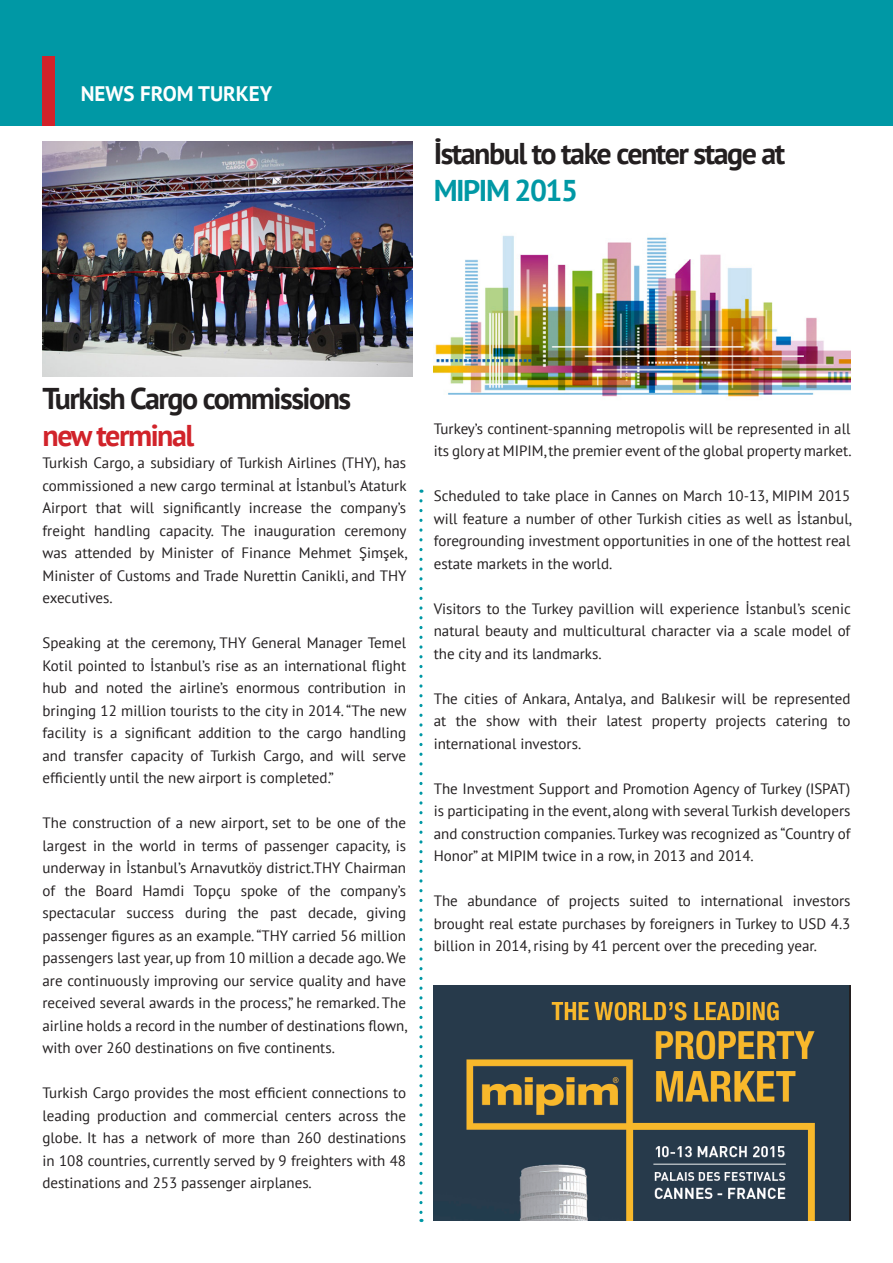
<style>
.page{position:relative;width:893px;height:1263px;background:#fff}
.page>*{position:absolute;margin:0;border:0;box-sizing:border-box;transform-origin:0 0}
.titles{font:700 30px/37.5px "PT Sans";letter-spacing:-.05em;color:#231f20}
.titles-2{font:700 30px "PT Sans";letter-spacing:-.05em;color:#0098a5}
.up_note_left{font:700 21px "PT Sans";color:#fff}
.t1{font:15px/22.5px "PT Sans";color:#231f20;text-align:justify}
.s1{color:#d1232a}
</style>
<div class="page">
<div style="left:0;top:0;width:893px;height:125px;background:#0098a5"></div>
<div style="left:43px;top:56px;width:12px;height:69px;background:#d1232a"></div>
<img style="left:43px;top:141px;width:369px;height:235px">
<img style="left:434px;top:985px;width:415px;height:236px">
<svg style="left:419px;top:501px;width:4px;height:721px"></svg>
<img style="left:434px;top:235px;width:416px;height:162px">
<p class="up_note_left" style="left:81px;top:79px;width:193px">NEWS FROM TURKEY</p>
<p class="titles" style="left:434px;top:134px;width:353px">İstanbul to take center stage at</p>
<p class="titles-2" style="left:434px;top:171px;width:146px">MIPIM 2015</p>
<p class="titles" style="left:43px;top:379px;width:310px">Turkish Cargo commissions <span class="s1">new terminal</span></p>
<p class="t1" style="left:43px;top:451px;width:366px">Turkish Cargo, a subsidiary of Turkish Airlines (THY), has commissioned a new cargo terminal at İstanbul’s Ataturk Airport that will significantly increase the company’s freight handling capacity. The inauguration ceremony was attended by Minister of Finance Mehmet Şimşek, Minister of Customs and Trade Nurettin Canikli, and THY executives.</p>
<p class="t1" style="left:43px;top:631px;width:365px">Speaking at the ceremony, THY General Manager Temel Kotil pointed to İstanbul’s rise as an international flight hub and noted the airline’s enormous contribution in bringing 12 million tourists to the city in 2014. “The new facility is a significant addition to the cargo handling and transfer capacity of Turkish Cargo, and will serve efficiently until the new airport is completed.”</p>
<p class="t1" style="left:43px;top:811px;width:366px">The construction of a new airport, set to be one of the largest in the world in terms of passenger capacity, is underway in İstanbul’s Arnavutköy district.THY Chairman of the Board Hamdi Topçu spoke of the company’s spectacular success during the past decade, giving passenger figures as an example. “THY carried 56 million passengers last year, up from 10 million a decade ago. We are continuously improving our service quality and have received several awards in the process,” he remarked. The airline holds a record in the number of destinations flown, with over 260 destinations on five continents.</p>
<p class="t1" style="left:43px;top:1081px;width:365px">Turkish Cargo provides the most efficient connections to leading production and commercial centers across the globe. It has a network of more than 260 destinations in 108 countries, currently served by 9 freighters with 48 destinations and 253 passenger airplanes.</p>
<p class="t1" style="left:434px;top:417px;width:419px">Turkey’s continent-spanning metropolis will be represented in all its glory at MIPIM, the premier event of the global property market.</p>
<p class="t1" style="left:434px;top:484px;width:419px">Scheduled to take place in Cannes on March 10-13, MIPIM 2015 will feature a number of other Turkish cities as well as İstanbul, foregrounding investment opportunities in one of the hottest real estate markets in the world.</p>
<p class="t1" style="left:434px;top:597px;width:419px">Visitors to the Turkey pavillion will experience İstanbul’s scenic natural beauty and multicultural character via a scale model of the city and its landmarks.</p>
<p class="t1" style="left:434px;top:687px;width:418px">The cities of Ankara, Antalya, and Balıkesir will be represented at the show with their latest property projects catering to international investors.</p>
<p class="t1" style="left:434px;top:777px;width:418px">The Investment Support and Promotion Agency of Turkey (ISPAT) is participating in the event, along with several Turkish developers and construction companies. Turkey was recognized as “Country of Honor” at MIPIM twice in a row, in 2013 and 2014.</p>
<p class="t1" style="left:434px;top:889px;width:418px">The abundance of projects suited to international investors brought real estate purchases by foreigners in Turkey to USD 4.3 billion in 2014, rising by 41 percent over the preceding year.</p>
</div>
